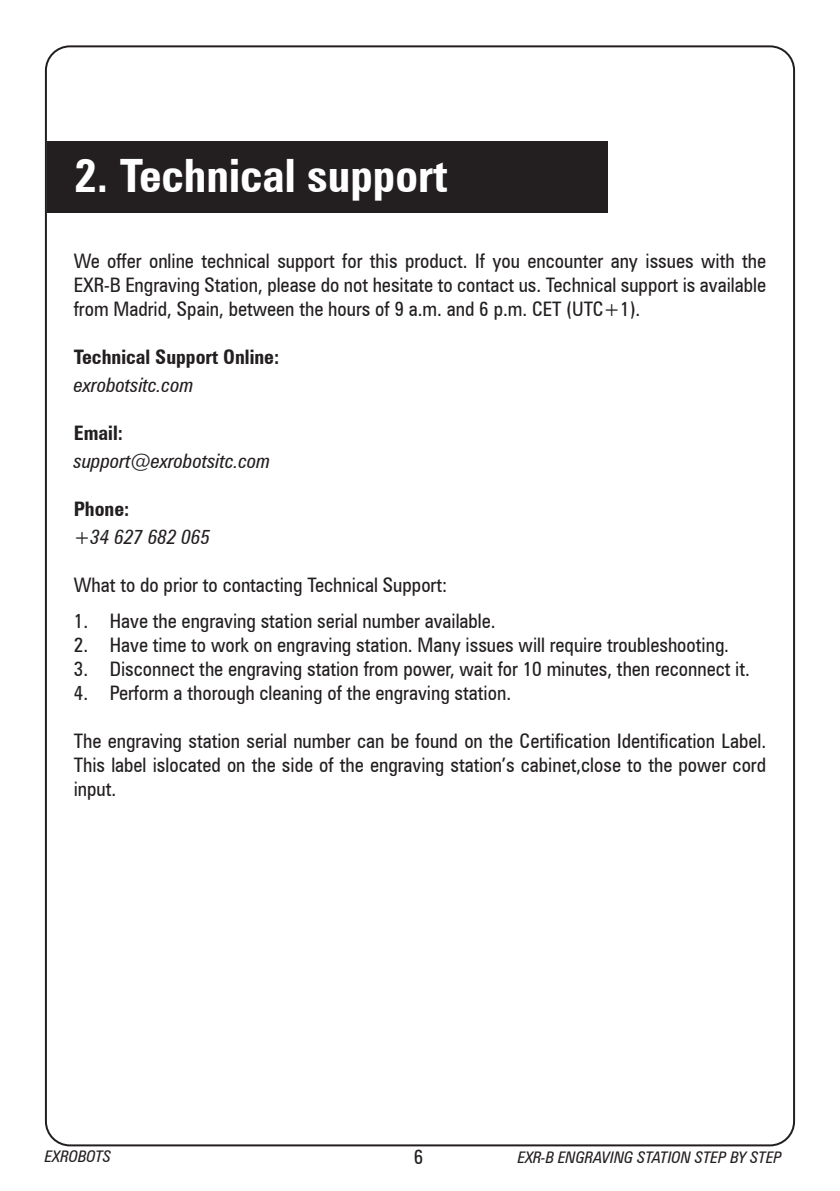
<style>
.page{position:relative;width:840px;height:1191px;background:#fff}
.page>*{position:absolute;margin:0;border:0;box-sizing:border-box;transform-origin:0 0}
.t1{font:700 condensed 46px "Zurich BT";color:#fff}
.t2{font:condensed 20px/24px "Zurich BT";color:#231f20;text-align:justify}
.t3{font:italic condensed 20px "Zurich BT";color:#231f20}
.t4{font:700 condensed 20px "Zurich BT";color:#231f20}
.t5{font:italic condensed 16px "Zurich BT";color:#231f20}
</style>
<div class="page">
<div style="left:47px;top:142px;width:560px;height:71px;background:#231f20"></div>
<p class="t1" style="left:74px;top:148px;width:374px">2. Technical support</p>
<p class="t2" style="left:74px;top:248px;width:693px">We offer online technical support for this product. If you encounter any issues with the EXR-B Engraving Station, please do not hesitate to contact us. Technical support is available from Madrid, Spain, between the hours of 9 a.m. and 6 p.m. CET (UTC+1).</p>
<p class="t4" style="left:74px;top:344px;width:207px">Technical Support Online:</p>
<p class="t3" style="left:74px;top:372px;width:121px">exrobotsitc.com</p>
<p class="t4" style="left:74px;top:420px;width:51px">Email:</p>
<p class="t3" style="left:74px;top:448px;width:198px">support@exrobotsitc.com</p>
<p class="t4" style="left:74px;top:496px;width:57px">Phone:</p>
<p class="t3" style="left:74px;top:524px;width:138px">+34 627 682 065</p>
<p class="t2" style="left:74px;top:572px;width:374px">What to do prior to contacting Technical Support:</p>
<p class="t2" style="left:74px;top:608px;width:423px">1. Have the engraving station serial number available.</p>
<p class="t2" style="left:74px;top:632px;width:656px">2. Have time to work on engraving station. Many issues will require troubleshooting.</p>
<p class="t2" style="left:74px;top:656px;width:677px">3. Disconnect the engraving station from power, wait for 10 minutes, then reconnect it.</p>
<p class="t2" style="left:74px;top:680px;width:438px">4. Perform a thorough cleaning of the engraving station.</p>
<p class="t2" style="left:74px;top:728px;width:693px">The engraving station serial number can be found on the Certification Identification Label.<br>This label islocated on the side of the engraving station’s cabinet,close to the power cord input.</p>
<p class="t5" style="left:45px;top:1146px;width:68px">EXROBOTS</p>
<p class="t2" style="left:413px;top:1145px;width:11px">6</p>
<p class="t5" style="left:517px;top:1147px;width:265px">EXR-B ENGRAVING STATION STEP BY STEP</p>
</div>
